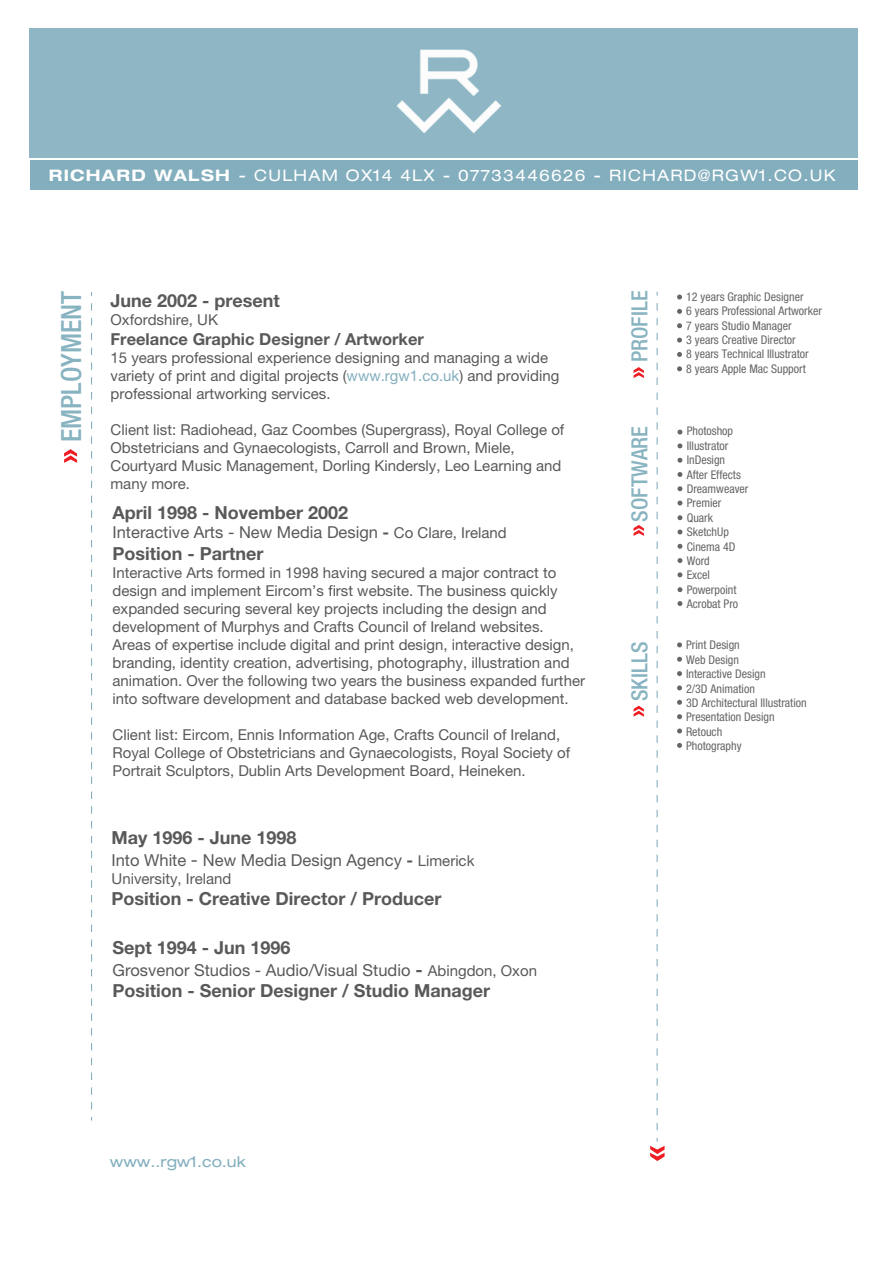
<style>
.page{position:relative;width:893px;height:1263px;background:#fff}
.page>*{position:absolute;margin:0;border:0;box-sizing:border-box;transform-origin:0 0}
.t1{font:500 condensed 27.9px "Helvetica Neue LT Std";color:#88b3c1}
.t2{font:500 condensed 22.35px "Helvetica Neue LT Std";color:#88b3c1}
.t3{font:700 18px "Helvetica Neue LT Std";color:#595959}
.t4{font:16.5px "Helvetica Neue LT Std";color:#595959}
.t5{font:700 16.5px "Helvetica Neue LT Std";color:#595959}
.t6{font:expanded 15.9px "Helvetica Neue LT Std";letter-spacing:.08em;color:#fff}
.t7{font:15px/18px "Helvetica Neue LT Std";color:#595959}
.t8{font:expanded 15px "Helvetica Neue LT Std";color:#82afbe}
.t9{font:condensed 12px/14.4px "Helvetica Neue LT Std";color:#666}
.s1{font-weight:700}
.s2{color:#82aebd}
.s3{font-size:15px}
.s4{font-size:18px}
.s5{font-weight:700;font-size:18px}
</style>
<div class="page">
<svg style="left:91px;top:303px;width:1px;height:817px"></svg>
<div style="left:30px;top:160px;width:827px;height:29px;background:#82aebd"></div>
<svg style="left:64px;top:449px;width:13px;height:14px"></svg>
<svg style="left:650px;top:303px;width:15px;height:858px"></svg>
<svg style="left:634px;top:367px;width:10px;height:11px"></svg>
<svg style="left:677px;top:295px;width:5px;height:4px"></svg>
<svg style="left:677px;top:309px;width:5px;height:5px"></svg>
<svg style="left:677px;top:323px;width:5px;height:5px"></svg>
<svg style="left:677px;top:338px;width:5px;height:5px"></svg>
<svg style="left:677px;top:352px;width:5px;height:5px"></svg>
<svg style="left:677px;top:366px;width:5px;height:5px"></svg>
<svg style="left:677px;top:642px;width:5px;height:5px"></svg>
<svg style="left:677px;top:657px;width:5px;height:5px"></svg>
<svg style="left:677px;top:671px;width:5px;height:5px"></svg>
<svg style="left:677px;top:685px;width:5px;height:5px"></svg>
<svg style="left:677px;top:700px;width:5px;height:5px"></svg>
<svg style="left:677px;top:714px;width:5px;height:5px"></svg>
<svg style="left:677px;top:728px;width:5px;height:5px"></svg>
<svg style="left:677px;top:743px;width:5px;height:5px"></svg>
<svg style="left:634px;top:706px;width:10px;height:11px"></svg>
<svg style="left:634px;top:525px;width:10px;height:11px"></svg>
<svg style="left:677px;top:430px;width:5px;height:4px"></svg>
<svg style="left:677px;top:443px;width:5px;height:5px"></svg>
<svg style="left:677px;top:458px;width:5px;height:5px"></svg>
<svg style="left:677px;top:472px;width:5px;height:5px"></svg>
<svg style="left:677px;top:486px;width:5px;height:5px"></svg>
<svg style="left:677px;top:501px;width:5px;height:4px"></svg>
<svg style="left:677px;top:515px;width:5px;height:5px"></svg>
<svg style="left:677px;top:529px;width:5px;height:5px"></svg>
<svg style="left:677px;top:544px;width:5px;height:5px"></svg>
<svg style="left:677px;top:558px;width:5px;height:5px"></svg>
<svg style="left:677px;top:572px;width:5px;height:5px"></svg>
<svg style="left:677px;top:587px;width:5px;height:5px"></svg>
<svg style="left:677px;top:601px;width:5px;height:5px"></svg>
<div style="left:30px;top:28px;width:827px;height:130px;background:#8eb6c4"></div>
<svg style="left:328px;top:585px;width:7px;height:11px"></svg>
<p class="t6" style="left:49px;top:166px;width:789px"><span class="s1">RICHARD WALSH</span> - CULHAM OX14 4LX - 07733446626 - RICHARD@RGW1.CO.UK</p>
<h1 class="t1" style="left:55px;top:442px;width:153px;rotate:-90deg">EMPLOYMENT</h1>
<h2 class="t2" style="left:626px;top:362px;width:73px;rotate:-90deg">PROFILE</h2>
<p class="t3" style="left:110px;top:290px;width:171px">June 2002 - present</p>
<p class="t7" style="left:110px;top:311px;width:109px">Oxfordshire, UK</p>
<p class="t5" style="left:110px;top:329px;width:315px">Freelance Graphic Designer / Artworker</p>
<p class="t7" style="left:110px;top:348px;width:450px">15 years professional experience designing and managing a wide variety of print and digital projects (<span class="s2">www.rgw1.co.uk</span>) and providing professional artworking services.</p>
<p class="t7" style="left:110px;top:420px;width:455px">Client list: Radiohead, Gaz Coombes (Supergrass), Royal College of Obstetricians and Gynaecologists, Carroll and Brown, Miele, Courtyard Music Management, Dorling Kindersly, Leo Learning and many more.</p>
<p class="t3" style="left:112px;top:501px;width:237px">April 1998 - November 2002</p>
<p class="t4" style="left:112px;top:523px;width:396px">Interactive Arts - New Media Design <span class="s1">-</span> <span class="s3">Co Clare, Ireland</span></p>
<p class="t3" style="left:112px;top:542px;width:152px">Position - Partner</p>
<p class="t7" style="left:112px;top:563px;width:474px">Interactive Arts formed in 1998 having secured a major contract to design and implement Eircom’s rst website. The business quickly expanded securing several key projects including the design and development of Murphys and Crafts Council of Ireland websites.<br>Areas of expertise include digital and print design, interactive design, branding, identity creation, advertising, photography, illustration and animation. Over the following two years the business expanded further into software development and database backed web development.</p>
<p class="t7" style="left:112px;top:725px;width:459px">Client list: Eircom, Ennis Information Age, Crafts Council of Ireland,<br>Royal College of Obstetricians and Gynaecologists, Royal Society of<br>Portrait Sculptors, Dublin Arts Development Board, Heineken.</p>
<h2 class="t2" style="left:626px;top:521px;width:97px;rotate:-90deg">SOFTWARE</h2>
<h2 class="t2" style="left:626px;top:701px;width:61px;rotate:-90deg">SKILLS</h2>
<p class="t3" style="left:111px;top:826px;width:187px">May 1996 - June 1998</p>
<p class="t4" style="left:111px;top:850px;width:364px">Into White <span class="s4">-</span> New Media Design Agency <span class="s1">-</span> <span class="s3">Limerick</span></p>
<p class="t7" style="left:111px;top:869px;width:121px">University, Ireland</p>
<p class="t3" style="left:111px;top:888px;width:331px">Position - Creative Director / Producer</p>
<p class="t3" style="left:113px;top:936px;width:180px">Sept 1994 - Jun 1996</p>
<p class="t4" style="left:112px;top:960px;width:426px">Grosvenor Studios - Audio/Visual Studio <span class="s5">-</span> <span class="s3">Abingdon, Oxon</span></p>
<p class="t3" style="left:112px;top:979px;width:379px">Position - Senior Designer / Studio Manager</p>
<p class="t9" style="left:686px;top:289px;width:137px">12 years Graphic Designer<br>6 years Professional Artworker<br>7 years Studio Manager<br>3 years Creative Director<br>8 years Technical Illustrator<br>8 years Apple Mac Support</p>
<p class="t9" style="left:687px;top:424px;width:63px">Photoshop<br>Illustrator<br>InDesign<br>After Effects<br>Dreamweaver<br>Premier<br>Quark<br>SketchUp<br>Cinema 4D<br>Word<br>Excel<br>Powerpoint<br>Acrobat Pro</p>
<p class="t9" style="left:686px;top:638px;width:122px">Print Design<br>Web Design<br>Interactive Design<br>2/3D Animation<br>3D Architectural Illustration<br>Presentation Design<br>Retouch<br>Photography</p>
<p class="t8" style="left:110px;top:1153px;width:137px">www..rgw1.co.uk</p>
</div>
